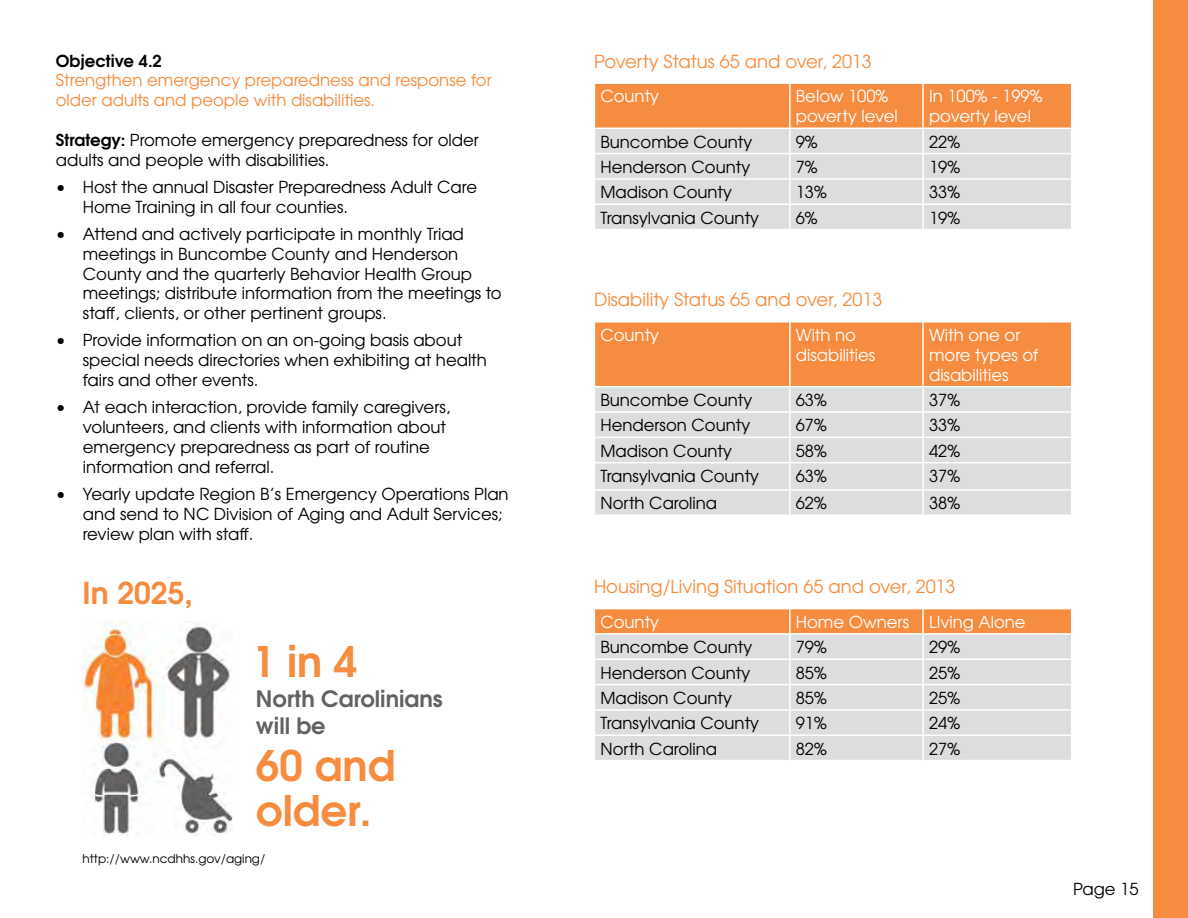
<style>
.page{position:relative;width:1188px;height:918px;background:#fff}
.page>*{position:absolute;margin:0;border:0;box-sizing:border-box;transform-origin:0 0}
.t1{font:700 42px/45px "Te X Gyre Adventor";color:#f68c3f}
.t2{font:700 30px "Te X Gyre Adventor";color:#f68c3f}
.t3{font:700 22.5px/27px "Te X Gyre Adventor";color:#626262}
.t4{font:18px "Te X Gyre Adventor";color:#f68c3f}
.t5{font:16.5px/19.8px "Te X Gyre Adventor";color:#000}
.t6{font:16.5px/19.8px "Te X Gyre Adventor";color:#fff}
.t7{font:16.5px/19.8px "Te X Gyre Adventor";color:#f68c3f}
.t8{font:700 16.5px "Te X Gyre Adventor";color:#000}
.t9{font:12px "Te X Gyre Adventor";color:#000}
.s1{font-weight:700}
</style>
<div class="page">
<div style="left:1154px;top:0;width:34px;height:918px;background:#f68c3f"></div>
<img style="left:83px;top:621px;width:150px;height:215px">
<svg style="left:594px;top:83px;width:478px;height:146px;background:#e4c5ae"></svg>
<hr style="left:594px;top:128px;width:196px;height:1px;background:#fff">
<hr style="left:790px;top:128px;width:133px;height:1px;background:#fff">
<hr style="left:923px;top:128px;width:149px;height:1px;background:#fff">
<hr style="left:594px;top:153px;width:196px;height:1px;background:#fff">
<hr style="left:790px;top:153px;width:133px;height:1px;background:#fff">
<hr style="left:923px;top:153px;width:149px;height:1px;background:#fff">
<hr style="left:594px;top:178px;width:196px;height:2px;background:#fff">
<hr style="left:790px;top:178px;width:133px;height:2px;background:#fff">
<hr style="left:923px;top:178px;width:149px;height:2px;background:#fff">
<hr style="left:594px;top:204px;width:196px;height:1px;background:#fff">
<hr style="left:790px;top:204px;width:133px;height:1px;background:#fff">
<hr style="left:923px;top:204px;width:149px;height:1px;background:#fff">
<svg style="left:594px;top:322px;width:478px;height:192px;background:#e5c2a8"></svg>
<hr style="left:594px;top:386px;width:196px;height:1px;background:#fff">
<hr style="left:790px;top:386px;width:133px;height:1px;background:#fff">
<hr style="left:923px;top:386px;width:149px;height:1px;background:#fff">
<hr style="left:594px;top:411px;width:196px;height:2px;background:#fff">
<hr style="left:790px;top:411px;width:133px;height:2px;background:#fff">
<hr style="left:923px;top:411px;width:149px;height:2px;background:#fff">
<hr style="left:594px;top:437px;width:196px;height:1px;background:#fff">
<hr style="left:790px;top:437px;width:133px;height:1px;background:#fff">
<hr style="left:923px;top:437px;width:149px;height:1px;background:#fff">
<hr style="left:594px;top:462px;width:196px;height:1px;background:#fff">
<hr style="left:790px;top:462px;width:133px;height:1px;background:#fff">
<hr style="left:923px;top:462px;width:149px;height:1px;background:#fff">
<hr style="left:594px;top:489px;width:196px;height:2px;background:#fff">
<hr style="left:790px;top:489px;width:133px;height:2px;background:#fff">
<hr style="left:923px;top:489px;width:149px;height:2px;background:#fff">
<svg style="left:594px;top:609px;width:478px;height:151px;background:#e0d0c4"></svg>
<hr style="left:594px;top:633px;width:196px;height:2px;background:#fff">
<hr style="left:790px;top:633px;width:133px;height:2px;background:#fff">
<hr style="left:923px;top:633px;width:149px;height:2px;background:#fff">
<hr style="left:594px;top:658px;width:196px;height:2px;background:#fff">
<hr style="left:790px;top:658px;width:133px;height:2px;background:#fff">
<hr style="left:923px;top:658px;width:149px;height:2px;background:#fff">
<hr style="left:594px;top:684px;width:196px;height:1px;background:#fff">
<hr style="left:790px;top:684px;width:133px;height:1px;background:#fff">
<hr style="left:923px;top:684px;width:149px;height:1px;background:#fff">
<hr style="left:594px;top:709px;width:196px;height:2px;background:#fff">
<hr style="left:790px;top:709px;width:133px;height:2px;background:#fff">
<hr style="left:923px;top:709px;width:149px;height:2px;background:#fff">
<hr style="left:594px;top:734px;width:196px;height:2px;background:#fff">
<hr style="left:790px;top:734px;width:133px;height:2px;background:#fff">
<hr style="left:923px;top:734px;width:149px;height:2px;background:#fff">
<p class="t8" style="left:56px;top:46px;width:108px">Objective 4.2</p>
<p class="t7" style="left:56px;top:69px;width:437px">Strengthen emergency preparedness and response for older adults and people with disabilities.</p>
<p class="t5" style="left:56px;top:129px;width:425px"><span class="s1">Strategy:</span> Promote emergency preparedness for older adults and people with disabilities.</p>
<p class="t5" style="left:83px;top:176px;width:396px;text-indent:-27px">• Host the annual Disaster Preparedness Adult Care<br>Home Training in all four counties.</p>
<p class="t5" style="left:83px;top:223px;width:420px;text-indent:-27px">• Attend and actively participate in monthly Triad meetings in Buncombe County and Henderson County and the quarterly Behavior Health Group meetings; distribute information from the meetings to staff, clients, or other pertinent groups.</p>
<p class="t5" style="left:83px;top:329px;width:406px;text-indent:-27px">• Provide information on an on-going basis about special needs directories when exhibiting at health fairs and other events.</p>
<p class="t5" style="left:83px;top:396px;width:369px;text-indent:-27px">• At each interaction, provide family caregivers, volunteers, and clients with information about emergency preparedness as part of routine information and referral.</p>
<p class="t5" style="left:83px;top:483px;width:427px;text-indent:-27px">• Yearly update Region B’s Emergency Operations Plan and send to NC Division of Aging and Adult Services; review plan with staff.</p>
<h2 class="t2" style="left:83px;top:567px;width:112px">In 2025,</h2>
<h1 class="t1" style="left:252px;top:635px;width:107px">1 in 4</h1>
<h3 class="t3" style="left:256px;top:683px;width:188px">North Carolinians will be</h3>
<h1 class="t1" style="left:256px;top:739px;width:141px">60 and older.</h1>
<p class="t9" style="left:83px;top:849px;width:184px">http://www.ncdhhs.gov/aging/</p>
<p class="t4" style="left:594px;top:47px;width:279px">Poverty Status 65 and over, 2013</p>
<p class="t6" style="left:600px;top:85px;width:60px">County</p>
<p class="t6" style="left:796px;top:85px;width:103px">Below 100% poverty level</p>
<p class="t6" style="left:929px;top:85px;width:115px">In 100% - 199% poverty level</p>
<p class="t5" style="left:600px;top:131px;width:153px">Buncombe County</p>
<p class="t5" style="left:796px;top:131px;width:23px">9%</p>
<p class="t5" style="left:929px;top:131px;width:33px">22%</p>
<p class="t5" style="left:600px;top:156px;width:151px">Henderson County</p>
<p class="t5" style="left:796px;top:156px;width:23px">7%</p>
<p class="t5" style="left:929px;top:156px;width:33px">19%</p>
<p class="t5" style="left:600px;top:181px;width:133px">Madison County</p>
<p class="t5" style="left:796px;top:181px;width:33px">13%</p>
<p class="t5" style="left:929px;top:181px;width:33px">33%</p>
<p class="t5" style="left:600px;top:207px;width:160px">Transylvania County</p>
<p class="t5" style="left:796px;top:207px;width:23px">6%</p>
<p class="t5" style="left:929px;top:207px;width:33px">19%</p>
<p class="t4" style="left:594px;top:285px;width:290px">Disability Status 65 and over, 2013</p>
<p class="t6" style="left:600px;top:324px;width:60px">County</p>
<p class="t6" style="left:796px;top:324px;width:81px">With no disabilities</p>
<p class="t6" style="left:929px;top:324px;width:111px">With one or more types of disabilities</p>
<p class="t5" style="left:600px;top:389px;width:153px">Buncombe County</p>
<p class="t5" style="left:796px;top:389px;width:33px">63%</p>
<p class="t5" style="left:929px;top:389px;width:33px">37%</p>
<p class="t5" style="left:600px;top:414px;width:151px">Henderson County</p>
<p class="t5" style="left:796px;top:414px;width:33px">67%</p>
<p class="t5" style="left:929px;top:414px;width:33px">33%</p>
<p class="t5" style="left:600px;top:440px;width:133px">Madison County</p>
<p class="t5" style="left:796px;top:440px;width:33px">58%</p>
<p class="t5" style="left:929px;top:440px;width:33px">42%</p>
<p class="t5" style="left:600px;top:465px;width:160px">Transylvania County</p>
<p class="t5" style="left:796px;top:465px;width:33px">63%</p>
<p class="t5" style="left:929px;top:465px;width:33px">37%</p>
<p class="t5" style="left:600px;top:492px;width:118px">North Carolina</p>
<p class="t5" style="left:796px;top:492px;width:33px">62%</p>
<p class="t5" style="left:929px;top:492px;width:33px">38%</p>
<p class="t4" style="left:594px;top:572px;width:363px">Housing/Living Situation 65 and over, 2013</p>
<p class="t6" style="left:600px;top:611px;width:60px">County</p>
<p class="t6" style="left:796px;top:611px;width:231px">Home Owners LIving Alone</p>
<p class="t5" style="left:600px;top:636px;width:153px">Buncombe County</p>
<p class="t5" style="left:796px;top:636px;width:33px">79%</p>
<p class="t5" style="left:929px;top:636px;width:33px">29%</p>
<p class="t5" style="left:600px;top:662px;width:151px">Henderson County</p>
<p class="t5" style="left:796px;top:662px;width:33px">85%</p>
<p class="t5" style="left:929px;top:662px;width:33px">25%</p>
<p class="t5" style="left:600px;top:687px;width:133px">Madison County</p>
<p class="t5" style="left:796px;top:687px;width:33px">85%</p>
<p class="t5" style="left:929px;top:687px;width:33px">25%</p>
<p class="t5" style="left:600px;top:712px;width:160px">Transylvania County</p>
<p class="t5" style="left:796px;top:712px;width:33px">91%</p>
<p class="t5" style="left:929px;top:712px;width:33px">24%</p>
<p class="t5" style="left:600px;top:738px;width:118px">North Carolina</p>
<p class="t5" style="left:796px;top:738px;width:33px">82%</p>
<p class="t5" style="left:929px;top:738px;width:33px">27%</p>
<p class="t5" style="left:1073px;top:878px;width:67px">Page 15</p>
</div>
